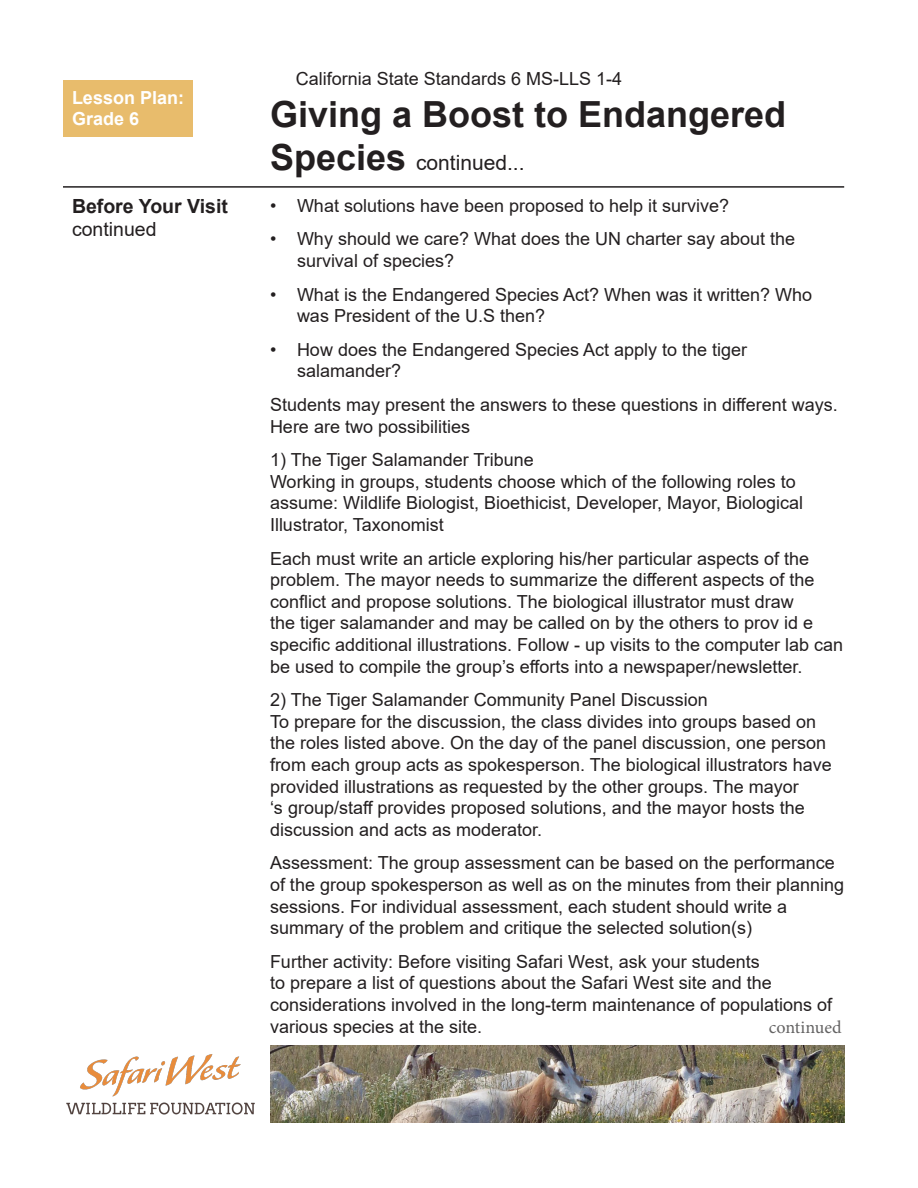
<style>
.page{position:relative;width:918px;height:1188px;background:#fff}
.page>*{position:absolute;margin:0;border:0;box-sizing:border-box;transform-origin:0 0}
.t1{font:700 36px "Arial";color:#231f20}
.t2{font:21px "Arial";color:#231f20}
.t3{font:700 19.5px "Arial";color:#231f20}
.t4{font:19.5px "Arial";color:#231f20}
.t5{font:18px/21.6px "Arial";color:#231f20}
.t6{font:700 18px/21.6px "Arial";color:#fff}
.t7{font:18px "Minion Pro";color:#646363}
.s1{font-weight:700;font-size:36px}
</style>
<div class="page">
<div style="left:63px;top:80px;width:130px;height:57px;background:#e8bc6c"></div>
<img style="left:66px;top:1054px;width:189px;height:61px">
<img style="left:270px;top:1046px;width:574px;height:77px">
<hr style="left:63px;top:186px;width:781px;height:2px;background:#231f20">
<p class="t5" style="left:296px;top:68px;width:328px">California State Standards 6 MS-LLS 1-4</p>
<p class="t6" style="left:72px;top:87px;width:114px">Lesson Plan:<br>Grade 6</p>
<h1 class="t1" style="left:270px;top:89px;width:518px">Giving a Boost to Endangered</h1>
<p class="t2" style="left:270px;top:148px;width:256px"><span class="s1">Species</span> continued...</p>
<p class="t5" style="left:270px;top:194px;width:461px">• What solutions have been proposed to help it survive?</p>
<p class="t5" style="left:297px;top:228px;width:500px;text-indent:-27px">• Why should we care? What does the UN charter say about the survival of species?</p>
<p class="t5" style="left:297px;top:283px;width:517px;text-indent:-27px">• What is the Endangered Species Act? When was it written? Who was President of the U.S then?</p>
<p class="t5" style="left:297px;top:338px;width:452px;text-indent:-27px">• How does the Endangered Species Act apply to the tiger salamander?</p>
<p class="t5" style="left:270px;top:394px;width:569px">Students may present the answers to these questions in different ways.<br>Here are two possibilities</p>
<p class="t5" style="left:270px;top:449px;width:535px">1) The Tiger Salamander Tribune<br>Working in groups, students choose which of the following roles to assume: Wildlife Biologist, Bioethicist, Developer, Mayor, Biological Illustrator, Taxonomist</p>
<p class="t5" style="left:270px;top:547px;width:575px">Each must write an article exploring his/her particular aspects of the problem. The mayor needs to summarize the different aspects of the conflict and propose solutions. The biological illustrator must draw<br>the tiger salamander and may be called on by the others to prov id e specific additional illustrations. Follow - up visits to the computer lab can be used to compile the group’s efforts into a newspaper/newsletter.</p>
<p class="t5" style="left:270px;top:689px;width:563px">2) The Tiger Salamander Community Panel Discussion<br>To prepare for the discussion, the class divides into groups based on the roles listed above. On the day of the panel discussion, one person from each group acts as spokesperson. The biological illustrators have provided illustrations as requested by the other groups. The mayor<br>‘s group/staff provides proposed solutions, and the mayor hosts the discussion and acts as moderator.</p>
<p class="t5" style="left:270px;top:852px;width:576px">Assessment: The group assessment can be based on the performance of the group spokesperson as well as on the minutes from their planning sessions. For individual assessment, each student should write a summary of the problem and critique the selected solution(s)</p>
<p class="t5" style="left:270px;top:950px;width:564px">Further activity: Before visiting Safari West, ask your students<br>to prepare a list of questions about the Safari West site and the considerations involved in the long-term maintenance of populations of various species at the site.</p>
<p class="t3" style="left:72px;top:192px;width:158px">Before Your Visit</p>
<p class="t4" style="left:72px;top:216px;width:86px">continued</p>
<p class="t7" style="left:769px;top:1015px;width:74px">continued</p>
</div>
